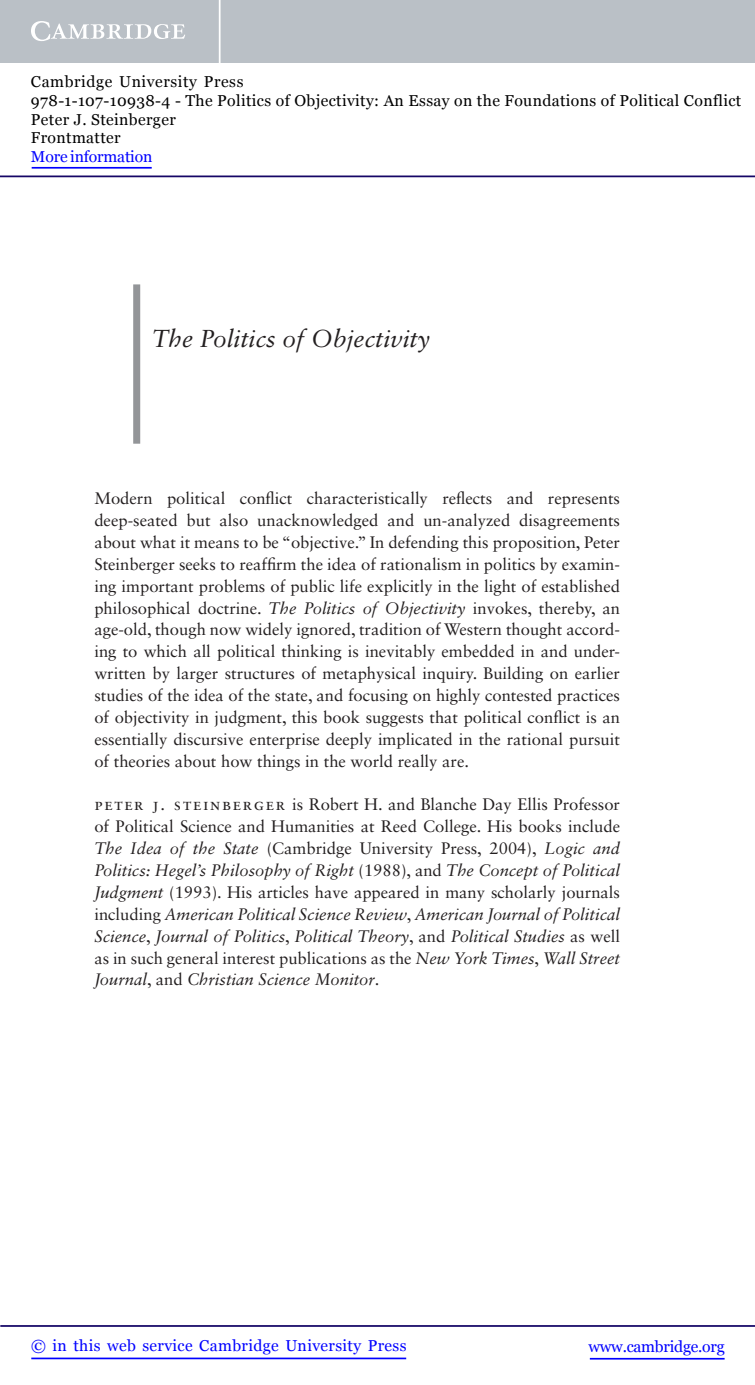
<style>
.page{position:relative;width:755px;height:1385px;background:#fff}
.page>*{position:absolute;margin:0;border:0;box-sizing:border-box;transform-origin:0 0}
.t1{font:italic 24.5px "Sabon LT Std";color:#231f20}
.t2{font:16.62px/21.9px "Sabon LT Std";color:#231f20;text-align:justify}
.t3{font:15.75px/18.6px "Georgia";letter-spacing:.025em;color:#000}
.t4{font:15.75px "Georgia";letter-spacing:.025em;color:#00f}
.t5{font:15.75px "Georgia";letter-spacing:-.015em;color:#00f}
.t6{font:15.75px "Georgia";letter-spacing:-.01em;color:#00f}
.s1{font-style:italic}
</style>
<div class="page">
<div style="left:133px;top:284px;width:7px;height:160px;background:#939598"></div>
<hr style="left:589px;top:1358px;width:135px;height:1px;background:#00f">
<hr style="left:0;top:1325px;width:754px;height:2px;background:#150666">
<hr style="left:31px;top:1357px;width:375px;height:2px;background:#00f">
<div style="left:0;top:0;width:754px;height:63px;background:#bac0c6"></div>
<svg style="left:31px;top:21px;width:154px;height:20px"></svg>
<hr style="left:219px;top:0;width:1px;height:63px;background:#fff">
<hr style="left:0;top:175px;width:754px;height:2px;background:#150666">
<hr style="left:32px;top:167px;width:120px;height:2px;background:#00f">
<p class="t3" style="left:31px;top:73px;width:711px">Cambridge University Press<br>978-1-107-10938-4 - The Politics of Objectivity: An Essay on the Foundations of Political Conflict Peter J. Steinberger<br>Frontmatter</p>
<p class="t6" style="left:31px;top:147px;width:123px">More information</p>
<h1 class="t1" style="left:152px;top:329px;width:279px">The Politics of Objectivity</h1>
<p class="t2" style="left:94px;top:489px;width:527px">Modern political conflict characteristically reflects and represents deep-seated but also unacknowledged and un-analyzed disagreements about what it means to be “objective.” In defending this proposition, Peter Steinberger seeks to reaffirm the idea of rationalism in politics by examin&shy;ing important problems of public life explicitly in the light of established philosophical doctrine. <span class="s1">The Politics of Objectivity</span> invokes, thereby, an age-old, though now widely ignored, tradition of Western thought accord&shy;ing to which all political thinking is inevitably embedded in and under&shy;written by larger structures of metaphysical inquiry. Building on earlier studies of the idea of the state, and focusing on highly contested practices of objectivity in judgment, this book suggests that political conflict is an essentially discursive enterprise deeply implicated in the rational pursuit of theories about how things in the world really are.</p>
<p class="t2" style="left:94px;top:795px;width:527px">Peter J. Steinberger is Robert H. and Blanche Day Ellis Professor of Political Science and Humanities at Reed College. His books include <span class="s1">The Idea of the State</span> (Cambridge University Press, 2004), <span class="s1">Logic and Politics: Hegel’s Philosophy of Right</span> (1988), and <span class="s1">The Concept of Political Judgment</span> (1993). His articles have appeared in many scholarly journals including <span class="s1">American Political Science Review</span>, <span class="s1">American Journal of Political Science</span>, <span class="s1">Journal of Politics</span>, <span class="s1">Political Theory</span>, and <span class="s1">Political Studies</span> as well as in such general interest publications as the <span class="s1">New York Times</span>, <span class="s1">Wall Street Journal</span> , and <span class="s1">Christian Science Monitor</span>.</p>
<p class="t4" style="left:31px;top:1336px;width:376px">© in this web service Cambridge University Press</p>
<p class="t5" style="left:588px;top:1336px;width:137px">www.cambridge.org</p>
</div>
